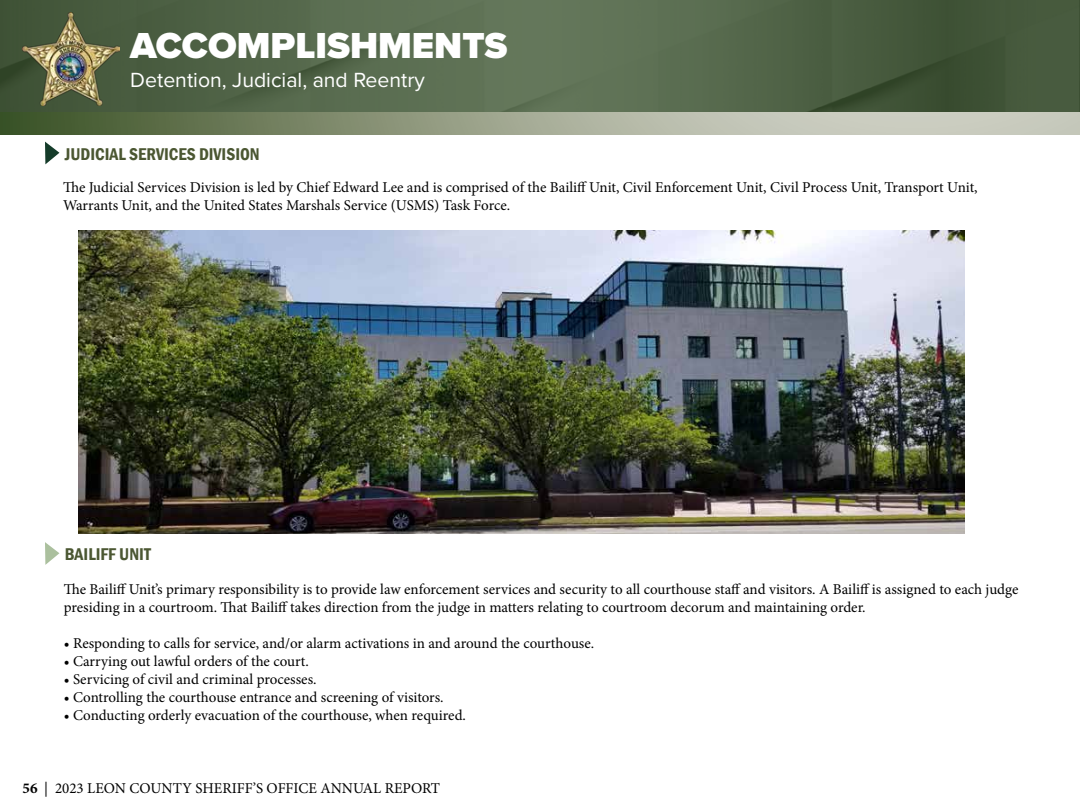
<style>
.page{position:relative;width:1080px;height:810px;background:#fff}
.page>*{position:absolute;margin:0;border:0;box-sizing:border-box;transform-origin:0 0}
.t1{font:900 37.5px "Proxima Nova";color:#fff}
.t2{font:21.25px "Proxima Nova";color:#fff}
.t3{font:600 condensed 17.5px "Franklin Gothic";color:#4b5732}
.t4{font:15px/18px "Minion Pro";color:#000}
.s1{font-weight:700}
</style>
<div class="page">
<svg style="left:0;top:0;width:1079px;height:112px;background:#516448"></svg>
<img style="left:22px;top:13px;width:97px;height:93px">
<hr style="left:1079px;top:0;width:1px;height:135px;background:#324f24">
<svg style="left:0;top:112px;width:1080px;height:23px;background:#99a189"></svg>
<svg style="left:45px;top:542px;width:14px;height:23px"></svg>
<svg style="left:45px;top:142px;width:14px;height:22px"></svg>
<img style="left:79px;top:231px;width:885px;height:302px">
<h1 class="t1" style="left:130px;top:18px;width:379px">ACCOMPLISHMENTS</h1>
<h2 class="t2" style="left:130px;top:64px;width:296px">Detention, Judicial, and Reentry</h2>
<p class="t3" style="left:65px;top:142px;width:196px">JUDICIAL SERVICES DIVISION</p>
<p class="t4" style="left:63px;top:178px;width:916px">The Judicial Services Division is led by Chief Edward Lee and is comprised of the Bailiff Unit, Civil Enforcement Unit, Civil Process Unit, Transport Unit,<br>Warrants Unit, and the United States Marshals Service (USMS) Task Force.</p>
<p class="t3" style="left:65px;top:543px;width:88px">BAILIFF UNIT</p>
<p class="t4" style="left:64px;top:581px;width:956px">The Bailiff Unit’s primary responsibility is to provide law enforcement services and security to all courthouse staff and visitors. A Bailiff is assigned to each judge presiding in a courtroom. That Bailiff takes direction from the judge in matters relating to courtroom decorum and maintaining order.</p>
<p class="t4" style="left:64px;top:635px;width:532px">• Responding to calls for service, and/or alarm activations in and around the courthouse.</p>
<p class="t4" style="left:64px;top:653px;width:247px">• Carrying out lawful orders of the court.</p>
<p class="t4" style="left:64px;top:671px;width:254px">• Servicing of civil and criminal processes.</p>
<p class="t4" style="left:64px;top:689px;width:381px">• Controlling the courthouse entrance and screening of visitors.</p>
<p class="t4" style="left:64px;top:707px;width:404px">• Conducting orderly evacuation of the courthouse, when required.</p>
<p class="t4" style="left:22px;top:779px;width:419px"><span class="s1">56</span> | 2023 LEON COUNTY SHERIFF’S OFFICE ANNUAL REPORT</p>
</div>
